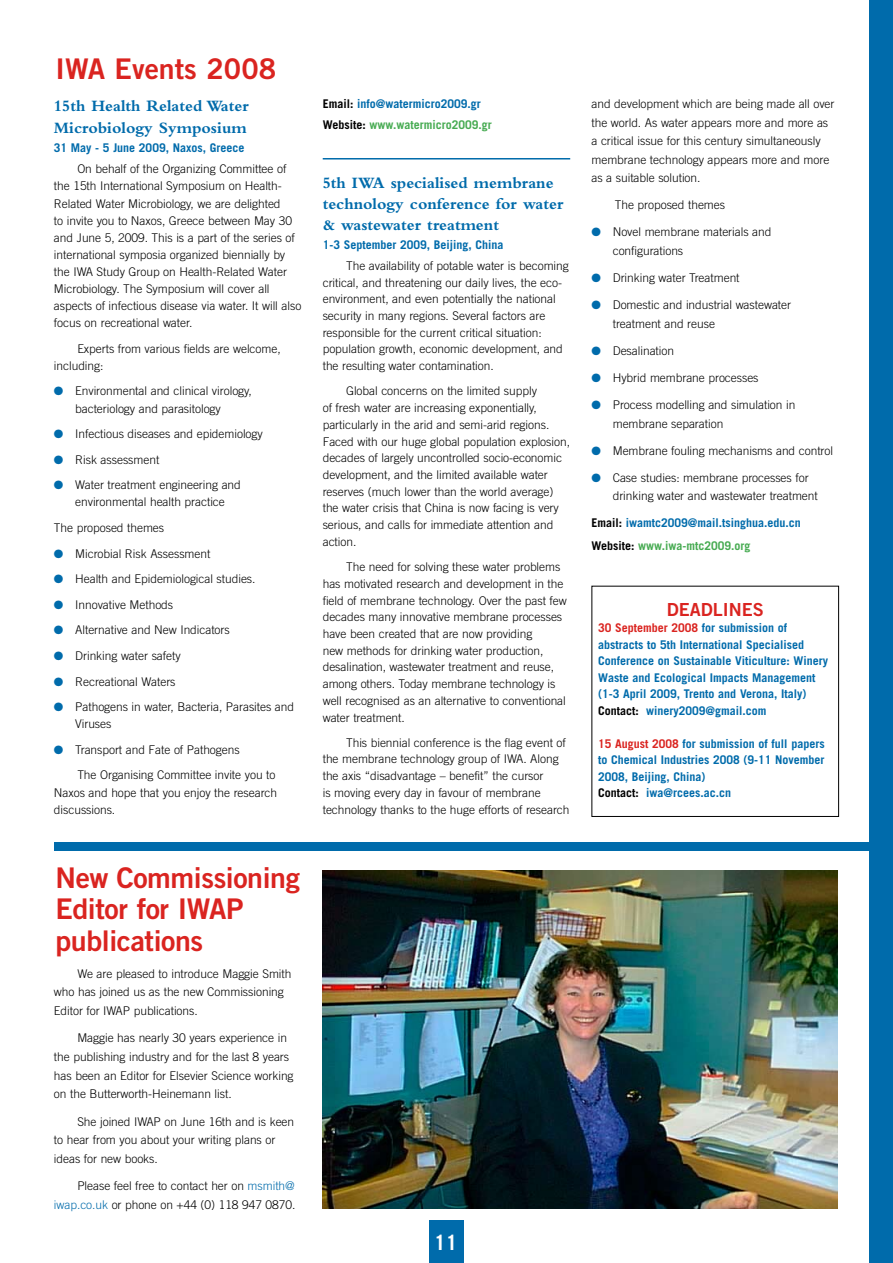
<style>
.page{position:relative;width:893px;height:1263px;background:#fff}
.page>*{position:absolute;margin:0;border:0;box-sizing:border-box;transform-origin:0 0}
.t1{font:28.5px/31.2px "Trade Gothic Bold Two";letter-spacing:-.015em;color:#da2420}
.t2{font:700 21px "Trade Gothic";color:#fff}
.t3{font:18px "Trade Gothic Bold Two";color:#da2420}
.t4{font:700 16.5px/21.1px "Bembo";color:#006bab}
.t5{font:300 12px/16.6px "Trade Gothic";letter-spacing:-.005em;color:#000}
.t6{font:700 12px/16.5px "Trade Gothic";color:#006bab}
.s1{color:#006bab}
.s2{color:#000}
.s3{color:#47ab52}
.s4{color:#da2420}
</style>
<div class="page">
<div style="left:429px;top:1220px;width:34px;height:43px;background:#006bab"></div>
<hr style="left:323px;top:158px;width:247px;height:1px;background:#006bab">
<div style="left:870px;top:0;width:23px;height:1263px;background:#006bab"></div>
<div style="left:591px;top:586px;width:248px;height:231px;border:1px solid #000"></div>
<img style="left:323px;top:870px;width:515px;height:339px">
<div style="left:54px;top:842px;width:826px;height:8px;background:#006bab"></div>
<h1 class="t1" style="left:56px;top:52px;width:222px">IWA Events 2008</h1>
<h3 class="t4" style="left:54px;top:95px;width:196px;line-height:21.6px">15th Health Related Water<br>Microbiology Symposium</h3>
<p class="t6" style="left:54px;top:139px;width:192px">31 May - 5 June 2009, Naxos, Greece</p>
<p class="t5" style="left:54px;top:160px;width:249px;line-height:17.1px;text-indent:23px">On behalf of the Organizing Committee of the 15th International Symposium on Health-Related Water Microbiology, we are delighted<br>to invite you to Naxos, Greece between May 30 and June 5, 2009. This is a part of the series of international symposia organized biennially by the IWA Study Group on Health-Related Water Microbiology. The Symposium will cover all aspects of infectious disease via water. It will also focus on recreational water.</p>
<p class="t5" style="left:54px;top:340px;width:228px;line-height:17.1px;text-indent:23px">Experts from various fields are welcome, including:</p>
<p class="t5" style="left:75px;top:382px;width:178px;line-height:17.1px;text-indent:-21px"><span class="s1">●</span> Environmental and clinical virology, bacteriology and parasitology</p>
<p class="t5" style="left:54px;top:425px;width:210px"><span class="s1">●</span> Infectious diseases and epidemiology</p>
<p class="t5" style="left:54px;top:451px;width:107px"><span class="s1">●</span> Risk assessment</p>
<p class="t5" style="left:54px;top:476px;width:188px;line-height:17.1px;text-align:center"><span class="s1">●</span> Water treatment engineering and environmental health practice</p>
<p class="t5" style="left:54px;top:519px;width:112px">The proposed themes</p>
<p class="t5" style="left:54px;top:545px;width:158px"><span class="s1">●</span> Microbial Risk Assessment</p>
<p class="t5" style="left:54px;top:570px;width:203px"><span class="s1">●</span> Health and Epidemiological studies.</p>
<p class="t5" style="left:54px;top:596px;width:121px"><span class="s1">●</span> Innovative Methods</p>
<p class="t5" style="left:54px;top:622px;width:177px"><span class="s1">●</span> Alternative and New Indicators</p>
<p class="t5" style="left:54px;top:647px;width:128px"><span class="s1">●</span> Drinking water safety</p>
<p class="t5" style="left:54px;top:673px;width:123px"><span class="s1">●</span> Recreational Waters</p>
<p class="t5" style="left:75px;top:698px;width:220px;line-height:17.1px;text-indent:-21px"><span class="s1">●</span> Pathogens in water, Bacteria, Parasites and<br>Viruses</p>
<p class="t5" style="left:77px;top:737px;width:200px;line-height:25.7px;text-indent:-23px"><span class="s1">●</span> Transport and Fate of Pathogens<br>The Organising Committee invite you to</p>
<p class="t5" style="left:54px;top:783px;width:225px;line-height:17.1px">Naxos and hope that you enjoy the research discussions.</p>
<h1 class="t1" style="left:56px;top:862px;width:246px">New Commissioning<br>Editor for IWAP publications</h1>
<p class="t5" style="left:54px;top:964px;width:239px;line-height:18.8px;text-indent:23px">We are pleased to introduce Maggie Smith who has joined us as the new Commissioning<br>Editor for IWAP publications.</p>
<p class="t5" style="left:54px;top:1028px;width:241px;line-height:18.8px;text-indent:23px">Maggie has nearly 30 years experience in the publishing industry and for the last 8 years has been an Editor for Elsevier Science working on the Butterworth-Heinemann list.</p>
<p class="t5" style="left:54px;top:1112px;width:242px;line-height:18.8px;text-indent:23px">She joined IWAP on June 16th and is keen to hear from you about your writing plans or ideas for new books.</p>
<p class="t5" style="left:54px;top:1176px;width:243px;line-height:18.8px;text-align:right">Please feel free to contact her on <span class="s1">msmith@ iwap.co.uk</span> or phone on +44 (0) 118 947 0870.</p>
<p class="t6" style="left:323px;top:93px;width:171px;line-height:21px"><span class="s2">Email:</span> info@watermicro2009.gr<br><span class="s2">Website:</span> <span class="s3">www.watermicro2009.gr</span></p>
<h3 class="t4" style="left:323px;top:172px;width:242px">5th IWA specialised membrane technology conference for water &amp; wastewater treatment</h3>
<p class="t6" style="left:323px;top:236px;width:182px">1-3 September 2009, Beijing, China</p>
<p class="t5" style="left:323px;top:257px;width:248px;text-indent:23px">The availability of potable water is becoming critical, and threatening our daily lives, the eco&shy;environment, and even potentially the national security in many regions. Several factors are responsible for the current critical situation: population growth, economic development, and the resulting water contamination.</p>
<p class="t5" style="left:323px;top:383px;width:249px;text-indent:23px">Global concerns on the limited supply<br>of fresh water are increasing exponentially, particularly in the arid and semi-arid regions.<br>Faced with our huge global population explosion, decades of largely uncontrolled socio-economic development, and the limited available water reserves (much lower than the world average) the water crisis that China is now facing is very serious, and calls for immediate attention and action.</p>
<p class="t5" style="left:323px;top:558px;width:246px;text-indent:23px">The need for solving these water problems has motivated research and development in the field of membrane technology. Over the past few decades many innovative membrane processes have been created that are now providing<br>new methods for drinking water production, desalination, wastewater treatment and reuse, among others. Today membrane technology is well recognised as an alternative to conventional water treatment.</p>
<p class="t5" style="left:323px;top:734px;width:248px;text-indent:23px">This biennial conference is the flag event of the membrane technology group of IWA. Along the axis “disadvantage – benefit” the cursor<br>is moving every day in favour of membrane technology thanks to the huge efforts of research</p>
<h2 class="t2" style="left:434px;top:1229px;width:25px">11</h2>
<p class="t5" style="left:591px;top:94px;width:245px;line-height:18.6px">and development which are being made all over the world. As water appears more and more as a critical issue for this century simultaneously membrane technology appears more and more as a suitable solution.</p>
<p class="t5" style="left:615px;top:197px;width:112px">The proposed themes</p>
<p class="t5" style="left:613px;top:223px;width:160px;line-height:18.6px;text-indent:-21px"><span class="s1">●</span> Novel membrane materials and configurations</p>
<p class="t5" style="left:591px;top:269px;width:150px"><span class="s1">●</span> Drinking water Treatment</p>
<p class="t5" style="left:613px;top:295px;width:180px;line-height:18.6px;text-indent:-21px"><span class="s1">●</span> Domestic and industrial wastewater treatment and reuse</p>
<p class="t5" style="left:591px;top:342px;width:84px"><span class="s1">●</span> Desalination</p>
<p class="t5" style="left:591px;top:369px;width:169px"><span class="s1">●</span> Hybrid membrane processes</p>
<p class="t5" style="left:613px;top:395px;width:184px;line-height:18.6px;text-indent:-21px"><span class="s1">●</span> Process modelling and simulation in membrane separation</p>
<p class="t5" style="left:591px;top:442px;width:243px"><span class="s1">●</span> Membrane fouling mechanisms and control</p>
<p class="t5" style="left:613px;top:468px;width:207px;line-height:18.6px;text-indent:-21px"><span class="s1">●</span> Case studies: membrane processes for drinking water and wastewater treatment</p>
<p class="t6" style="left:591px;top:511px;width:211px;line-height:22.8px"><span class="s2">Email:</span> iwamtc2009@mail.tsinghua.edu.cn<br><span class="s2">Website:</span> <span class="s3">www.iwa-mtc2009.org</span></p>
<h3 class="t3" style="left:667px;top:598px;width:99px">DEADLINES</h3>
<p class="t6" style="left:598px;top:619px;width:231px"><span class="s4">30 September 2008</span> for submission of abstracts to 5th International Specialised Conference on Sustainable Viticulture: Winery Waste and Ecological Impacts Management (1-3 April 2009, Trento and Verona, Italy)<br><span class="s2">Contact:</span> winery2009@gmail.com</p>
<p class="t6" style="left:598px;top:735px;width:228px"><span class="s4">15 August 2008</span> for submission of full papers to Chemical Industries 2008 (9-11 November 2008, Beijing, China)<br><span class="s2">Contact:</span> iwa@rcees.ac.cn</p>
</div>
